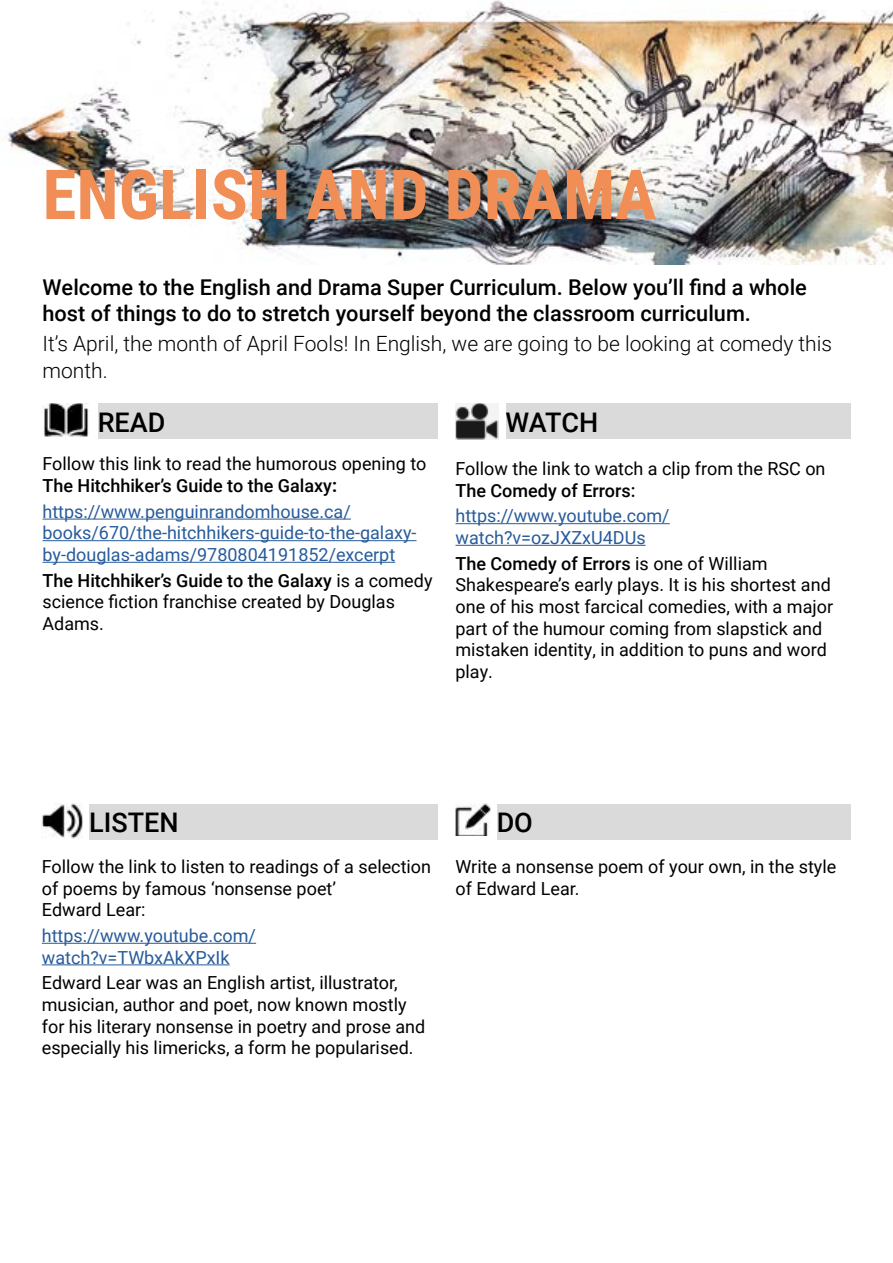
<style>
.page{position:relative;width:893px;height:1263px;background:#fff}
.page>*{position:absolute;margin:0;border:0;box-sizing:border-box;transform-origin:0 0}
.t1{font:700 69px "Roboto Condensed";color:#f18e55}
.t2{font:500 27px "Roboto";color:#000}
.t3{font:500 21.75px/26.1px "Roboto";color:#000}
.t4{font:300 21px/26.1px "Roboto";color:#000}
.t5{font:18px/21.6px "Roboto";color:#000}
.t6{font:18px/21.6px "Roboto";color:#275b9b}
.t7{font:500 18px "Roboto";color:#000}
.s1{font-weight:500}
.s2{font-weight:700}
</style>
<div class="page">
<img style="left:1px;top:0;width:892px;height:264px">
<img style="left:43px;top:403px;width:46px;height:33px">
<div style="left:98px;top:403px;width:339px;height:36px;background:#dadada"></div>
<hr style="left:43px;top:519px;width:308px;height:1px;background:#275b9b">
<hr style="left:43px;top:540px;width:374px;height:1px;background:#275b9b">
<hr style="left:43px;top:562px;width:352px;height:1px;background:#275b9b">
<img style="left:42px;top:804px;width:41px;height:35px">
<div style="left:89px;top:804px;width:348px;height:35px;background:#dadada"></div>
<hr style="left:42px;top:943px;width:214px;height:1px;background:#275b9b">
<hr style="left:42px;top:964px;width:188px;height:1px;background:#275b9b">
<img style="left:455px;top:403px;width:43px;height:36px">
<div style="left:506px;top:403px;width:344px;height:36px;background:#dadada"></div>
<hr style="left:455px;top:523px;width:215px;height:1px;background:#275b9b">
<hr style="left:455px;top:545px;width:191px;height:1px;background:#275b9b">
<img style="left:455px;top:804px;width:36px;height:32px">
<div style="left:497px;top:804px;width:353px;height:35px;background:#dadada"></div>
<h1 class="t1" style="left:43px;top:146px;width:615px">ENGLISH AND DRAMA</h1>
<p class="t3" style="left:43px;top:273px;width:766px">Welcome to the English and Drama Super Curriculum. Below you’ll find a whole host of things to do to stretch yourself beyond the classroom curriculum.</p>
<p class="t4" style="left:43px;top:330px;width:791px">It’s April, the month of April Fools! In English, we are going to be looking at comedy this month.</p>
<h2 class="t2" style="left:98px;top:403px;width:69px">READ</h2>
<p class="t5" style="left:43px;top:452px;width:385px">Follow this link to read the humorous opening to<br><span class="s1">The Hitchhiker’s Guide to the Galaxy</span><span class="s2">:</span></p>
<p class="t6" style="left:43px;top:500px;width:376px">https://www.penguinrandomhouse.ca/ books/670/the-hitchhikers-guide-to-the-galaxy&shy;by-douglas-adams/9780804191852/excerpt</p>
<p class="t5" style="left:43px;top:569px;width:391px"><span class="s1">The Hitchhiker’s Guide to the Galaxy</span> is a comedy science fiction franchise created by Douglas<br>Adams.</p>
<h2 class="t2" style="left:506px;top:403px;width:94px">WATCH</h2>
<p class="t5" style="left:455px;top:457px;width:372px">Follow the link to watch a clip from the RSC on</p>
<p class="t7" style="left:455px;top:477px;width:182px">The Comedy of Errors:</p>
<p class="t6" style="left:455px;top:504px;width:216px">https://www.youtube.com/ watch?v=ozJXZxU4DUs</p>
<p class="t5" style="left:455px;top:552px;width:379px"><span class="s1">The Comedy of Errors</span> is one of William Shakespeare’s early plays. It is his shortest and one of his most farcical comedies, with a major part of the humour coming from slapstick and mistaken identity, in addition to puns and word play.</p>
<h2 class="t2" style="left:89px;top:803px;width:91px">LISTEN</h2>
<p class="t5" style="left:42px;top:855px;width:391px">Follow the link to listen to readings of a selection of poems by famous ‘nonsense poet’<br>Edward Lear:</p>
<p class="t6" style="left:42px;top:924px;width:216px">https://www.youtube.com/ watch?v=TWbxAkXPxIk</p>
<p class="t5" style="left:42px;top:971px;width:385px">Edward Lear was an English artist, illustrator, musician, author and poet, now known mostly for his literary nonsense in poetry and prose and especially his limericks, a form he popularised.</p>
<h2 class="t2" style="left:497px;top:803px;width:38px">DO</h2>
<p class="t5" style="left:455px;top:855px;width:382px">Write a nonsense poem of your own, in the style of Edward Lear.</p>
</div>
